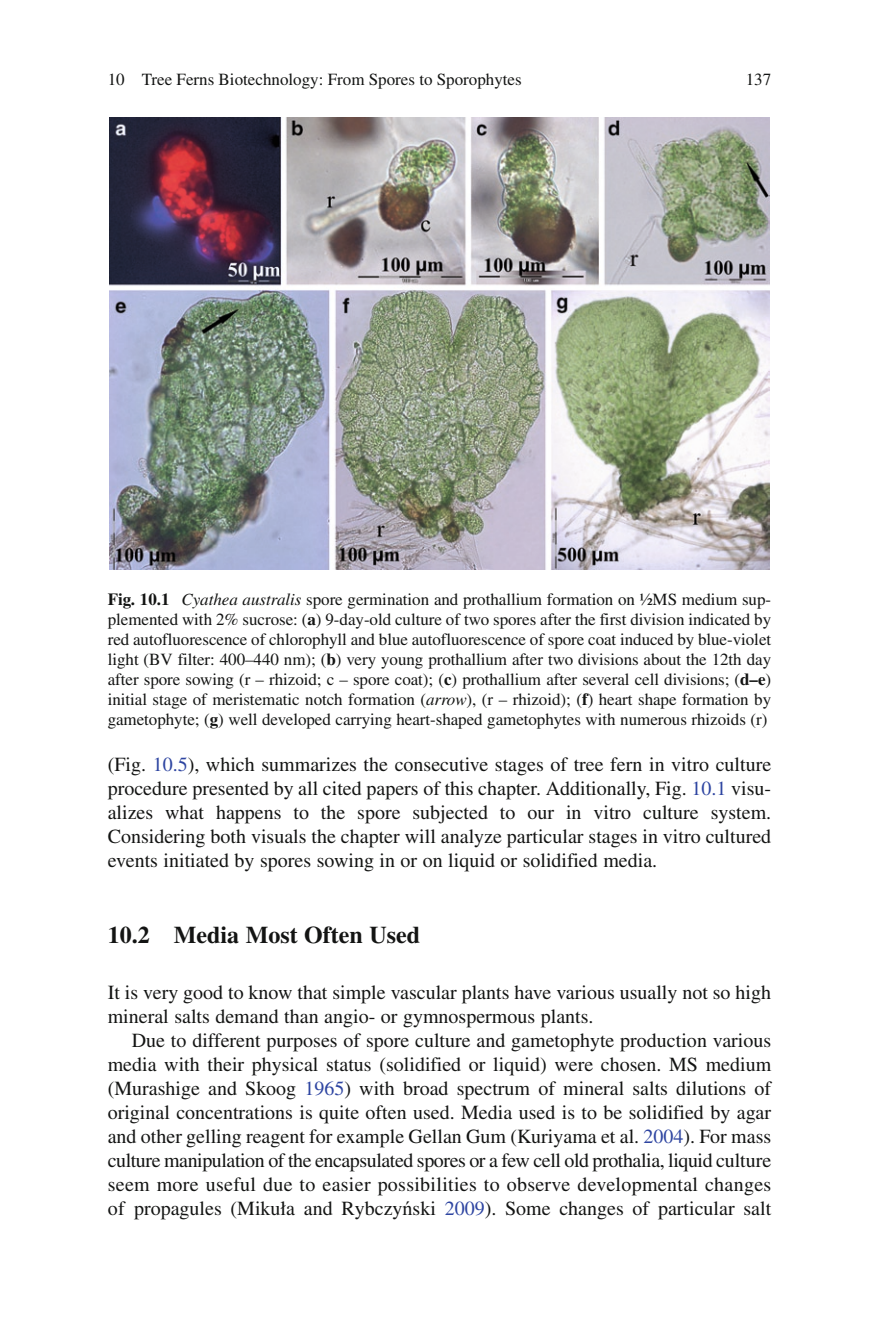
<style>
.page{position:relative;width:879px;height:1333px;background:#fff}
.page>*{position:absolute;margin:0;border:0;box-sizing:border-box;transform-origin:0 0}
.t1{font:700 24px "Times";color:#131413}
.t2{font:20px/24px "Times";color:#131413;text-align:justify}
.t3{font:17px/20px "Times";letter-spacing:-.005em;color:#131413;text-align:justify}
.s1{font-weight:700}
.s2{font-style:italic}
.s3{color:#2e45a1}
.s4{font-family:"Times New Roman"}
</style>
<div class="page">
<img style="left:109px;top:117px;width:660px;height:452px">
<p class="t3" style="left:108px;top:70px;width:415px">10 Tree Ferns Biotechnology: From Spores to Sporophytes</p>
<p class="t3" style="left:746px;top:70px;width:27px">137</p>
<p class="t3" style="left:108px;top:589px;width:665px"><span class="s1">Fig. 10.1</span> <span class="s2">Cyathea australis</span> spore germination and prothallium formation on ½MS medium sup&shy;plemented with 2% sucrose: (<span class="s1">a</span>) 9-day-old culture of two spores after the first division indicated by red autofluorescence of chlorophyll and blue autofluorescence of spore coat induced by blue-violet light (BV filter: 400–440 nm); (<span class="s1">b</span>) very young prothallium after two divisions about the 12th day after spore sowing (r – rhizoid; c – spore coat); (<span class="s1">c</span>) prothallium after several cell divisions; (<span class="s1">d–e</span>) initial stage of meristematic notch formation (<span class="s2">arrow</span>), (r – rhizoid); (<span class="s1">f</span>) heart shape formation by gametophyte; (<span class="s1">g</span>) well developed carrying heart-shaped gametophytes with numerous rhizoids (r)</p>
<p class="t2" style="left:108px;top:752px;width:665px">(Fig. <span class="s3">10.5</span>), which summarizes the consecutive stages of tree fern in vitro culture procedure presented by all cited papers of this chapter. Additionally, Fig. <span class="s3">10.1</span> visu&shy;alizes what happens to the spore subjected to our in vitro culture system.<br>Considering both visuals the chapter will analyze particular stages in vitro cultured events initiated by spores sowing in or on liquid or solidified media.</p>
<p class="t1" style="left:108px;top:920px;width:314px">10.2 Media Most Often Used</p>
<p class="t2" style="left:108px;top:980px;width:665px">It is very good to know that simple vascular plants have various usually not so high mineral salts demand than angio- or gymnospermous plants.</p>
<p class="t2" style="left:108px;top:1028px;width:665px;text-indent:24px">Due to different purposes of spore culture and gametophyte production various media with their physical status (solidified or liquid) were chosen. MS medium (Murashige and Skoog <span class="s3">1965</span>) with broad spectrum of mineral salts dilutions of original concentrations is quite often used. Media used is to be solidified by agar and other gelling reagent for example Gellan Gum (Kuriyama et al. <span class="s3">2004</span>). For mass culture manipulation of the encapsulated spores or a few cell old prothalia, liquid culture seem more useful due to easier possibilities to observe developmental changes of propagules (Mikuła and Rybczy<span class="s4">ń</span>ski <span class="s3">2009</span>). Some changes of particular salt</p>
</div>
